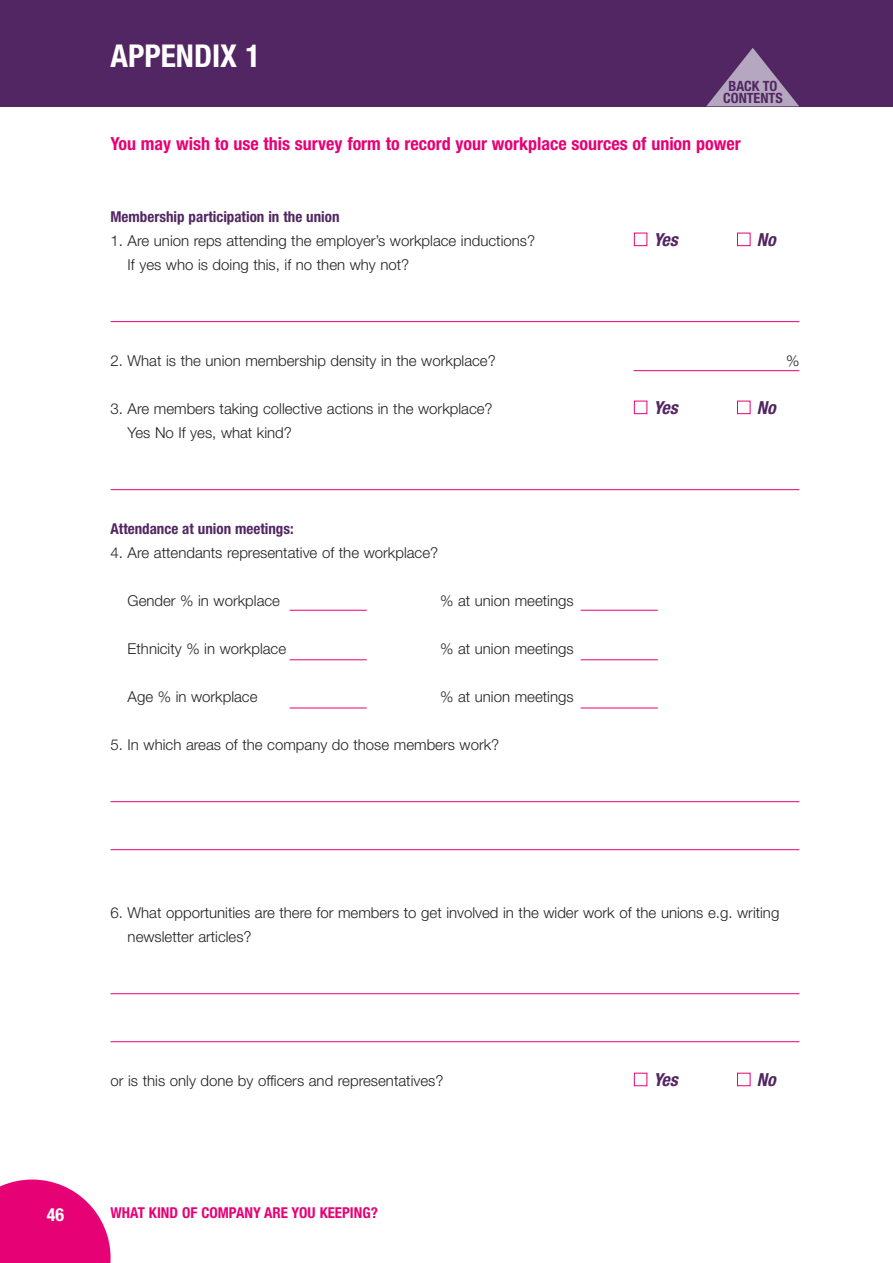
<style>
.page{position:relative;width:893px;height:1263px;background:#fff}
.page>*{position:absolute;margin:0;border:0;box-sizing:border-box;transform-origin:0 0}
.t1{font:700 condensed 31.5px "Helvetica Neue";color:#fff}
.t2{font:700 condensed 18px "Helvetica Neue";color:#e60275}
.t3{font:italic 700 condensed 18px "Helvetica Neue";color:#512662}
.t4{font:700 condensed 18px "Helvetica Neue";color:#fff}
.t5{font:300 15px/24px "Helvetica Neue";color:#231f20}
.t6{font:700 condensed 15px "Helvetica Neue";color:#512662}
.t7{font:700 condensed 15px "Helvetica Neue";color:#e60275}
.t8{font:700 condensed 14.1px/12px "Helvetica Neue";color:#512662;text-align:center}
</style>
<div class="page">
<div style="left:0;top:0;width:893px;height:106px;background:#512662"></div>
<svg style="left:0;top:1179px;width:111px;height:84px"></svg>
<hr style="left:111px;top:321px;width:688px;height:1px;background:#e60275">
<hr style="left:634px;top:370px;width:165px;height:1px;background:#e60275">
<hr style="left:111px;top:489px;width:688px;height:1px;background:#e60275">
<hr style="left:111px;top:801px;width:688px;height:1px;background:#e60275">
<hr style="left:111px;top:849px;width:688px;height:1px;background:#e60275">
<hr style="left:111px;top:993px;width:688px;height:1px;background:#e60275">
<hr style="left:111px;top:1041px;width:688px;height:1px;background:#e60275">
<div style="left:634px;top:1073px;width:13px;height:13px;border:1px solid #e60275"></div>
<div style="left:737px;top:1073px;width:13px;height:13px;border:1px solid #e60275"></div>
<div style="left:634px;top:401px;width:13px;height:13px;border:1px solid #e60275"></div>
<div style="left:737px;top:401px;width:13px;height:13px;border:1px solid #e60275"></div>
<div style="left:634px;top:233px;width:13px;height:13px;border:1px solid #e60275"></div>
<div style="left:737px;top:233px;width:13px;height:13px;border:1px solid #e60275"></div>
<hr style="left:290px;top:610px;width:77px;height:1px;background:#e60275">
<hr style="left:581px;top:610px;width:77px;height:1px;background:#e60275">
<hr style="left:290px;top:659px;width:77px;height:1px;background:#e60275">
<hr style="left:581px;top:659px;width:77px;height:1px;background:#e60275">
<hr style="left:290px;top:708px;width:77px;height:1px;background:#e60275">
<hr style="left:581px;top:708px;width:77px;height:1px;background:#e60275">
<svg style="left:706px;top:48px;width:93px;height:58px"></svg>
<h1 class="t1" style="left:111px;top:45px;width:152px">APPENDIX 1</h1>
<p class="t8" style="left:723px;top:82px;width:61px">BACK TO<br>CONTENTS</p>
<p class="t2" style="left:111px;top:137px;width:632px">You may wish to use this survey form to record your workplace sources of union power</p>
<p class="t6" style="left:111px;top:211px;width:230px">Membership participation in the union</p>
<p class="t5" style="left:111px;top:230px;width:426px">1. Are union reps attending the employer’s workplace inductions?</p>
<p class="t3" style="left:653px;top:233px;width:29px">Yes</p>
<p class="t3" style="left:757px;top:233px;width:24px">No</p>
<p class="t5" style="left:128px;top:254px;width:283px">If yes who is doing this, if no then why not?</p>
<p class="t5" style="left:111px;top:350px;width:387px">2. What is the union membership density in the workplace?</p>
<p class="t5" style="left:786px;top:350px;width:15px">%</p>
<p class="t5" style="left:111px;top:398px;width:384px">3. Are members taking collective actions in the workplace?</p>
<p class="t3" style="left:653px;top:401px;width:29px">Yes</p>
<p class="t3" style="left:757px;top:401px;width:24px">No</p>
<p class="t5" style="left:128px;top:422px;width:166px">Yes No If yes, what kind?</p>
<p class="t6" style="left:111px;top:523px;width:185px">Attendance at union meetings:</p>
<p class="t5" style="left:111px;top:542px;width:329px">4. Are attendants representative of the workplace?</p>
<p class="t5" style="left:128px;top:590px;width:154px">Gender % in workplace</p>
<p class="t5" style="left:440px;top:590px;width:135px">% at union meetings</p>
<p class="t5" style="left:128px;top:638px;width:160px">Ethnicity % in workplace</p>
<p class="t5" style="left:440px;top:638px;width:135px">% at union meetings</p>
<p class="t5" style="left:128px;top:686px;width:131px">Age % in workplace</p>
<p class="t5" style="left:440px;top:686px;width:135px">% at union meetings</p>
<p class="t5" style="left:111px;top:734px;width:390px">5. In which areas of the company do those members work?</p>
<p class="t5" style="left:128px;top:902px;width:653px;text-indent:-17px">6. What opportunities are there for members to get involved in the wider work of the unions e.g. writing newsletter articles?</p>
<p class="t5" style="left:111px;top:1070px;width:334px">or is this only done by officers and representatives?</p>
<p class="t3" style="left:653px;top:1073px;width:29px">Yes</p>
<p class="t3" style="left:757px;top:1073px;width:24px">No</p>
<p class="t4" style="left:47px;top:1208px;width:19px">46</p>
<p class="t7" style="left:111px;top:1207px;width:269px">WHAT KIND OF COMPANY ARE YOU KEEPING?</p>
</div>
